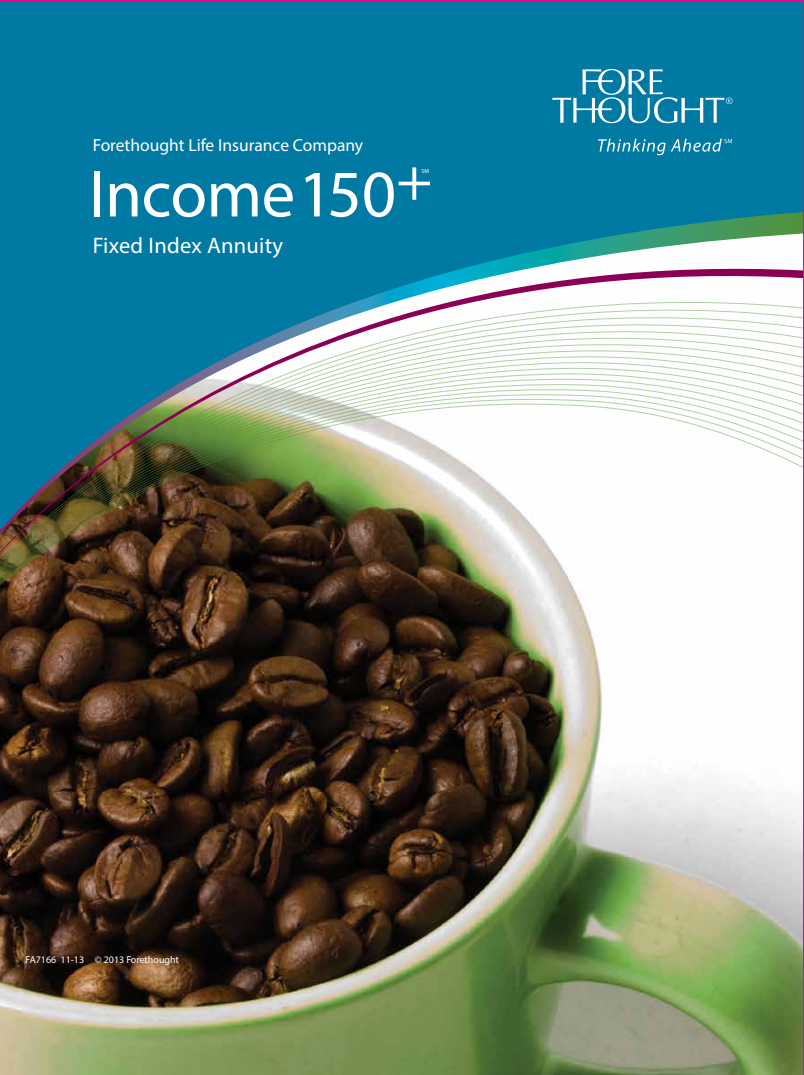
<style>
.page{position:relative;width:804px;height:1075px;background:#fff}
.page>*{position:absolute;margin:0;border:0;box-sizing:border-box;transform-origin:0 0}
.t1{font:66.88px "Myriad Pro";letter-spacing:-.01em;color:#fff}
.t2{font:22.5px "Myriad Pro";letter-spacing:.01em;color:#fff}
.t3{font:17.5px "Myriad Pro";color:#fff}
.t4{font:10px "Myriad Pro";color:#fff}
.t5{font:5.88px "Myriad Pro";color:#fff}
</style>
<div class="page">
<img style="left:0;top:0;width:803px;height:1074px">
<p class="t3" style="left:93px;top:134px;width:272px">Forethought Life Insurance Company</p>
<h1 class="t1" style="left:89px;top:153px;width:344px">Income150<sup>+</sup></h1>
<p class="t2" style="left:93px;top:231px;width:192px">Fixed Index Annuity</p>
<p class="t5" style="left:421px;top:168px;width:9px">SM</p>
<p class="t4" style="left:26px;top:953px;width:155px">FA7166 11-13 © 2013 Forethought</p>
</div>
